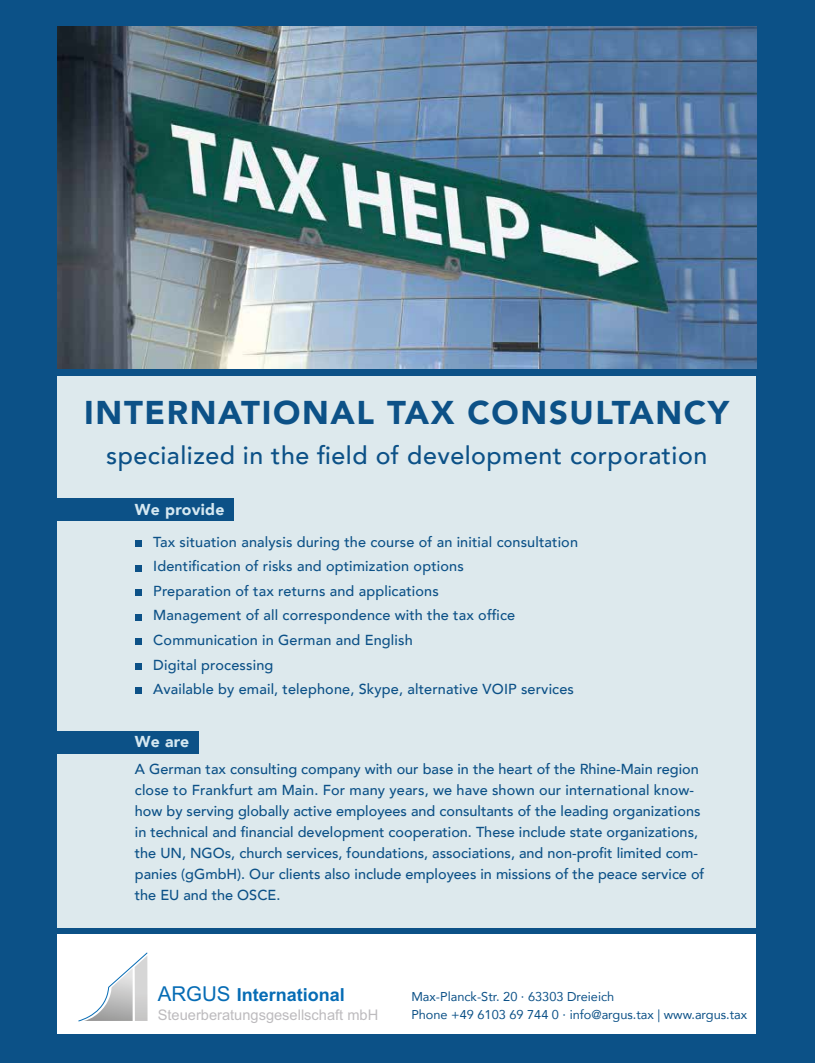
<style>
.page{position:relative;width:815px;height:1063px;background:#0c5187}
.page>*{position:absolute;margin:0;border:0;box-sizing:border-box;transform-origin:0 0}
.t1{font:900 32.88px "Avenir";letter-spacing:.05em;color:#0c5187}
.t2{font:500 25px "Avenir";letter-spacing:.02em;color:#0c5187}
.t3{font:20.5px "Arial";color:#066cb5}
.t4{font:700 18px "Arial";color:#066cb5}
.t5{font:900 15.75px "Avenir";letter-spacing:.02em;color:#d5e8f1}
.t6{font:14.62px "Arial";color:#bdbbbe}
.t7{font:500 14.5px/24.5px "Avenir";color:#0c5187}
.t8{font:12.75px/17.5px "Avenir";color:#0c5187}
</style>
<div class="page">
<div style="left:57px;top:376px;width:699px;height:551px;background:#dde9ed"></div>
<div style="left:57px;top:934px;width:699px;height:100px;background:#fff"></div>
<svg style="left:78px;top:953px;width:70px;height:69px"></svg>
<div style="left:42px;top:498px;width:191px;height:23px;background:#0c5187"></div>
<div style="left:42px;top:731px;width:157px;height:23px;background:#0c5187"></div>
<div style="left:135px;top:540px;width:6px;height:7px;background:#0c5187"></div>
<svg style="left:135px;top:565px;width:6px;height:6px"></svg>
<svg style="left:135px;top:590px;width:6px;height:6px"></svg>
<svg style="left:135px;top:614px;width:6px;height:6px"></svg>
<svg style="left:135px;top:639px;width:6px;height:6px"></svg>
<svg style="left:135px;top:663px;width:6px;height:6px"></svg>
<svg style="left:135px;top:688px;width:6px;height:6px"></svg>
<img style="left:57px;top:27px;width:699px;height:341px">
<h1 class="t1" style="left:84px;top:384px;width:646px">INTERNATIONAL TAX CONSULTANCY</h1>
<h2 class="t2" style="left:106px;top:433px;width:603px">specialized in the field of development corporation</h2>
<p class="t5" style="left:135px;top:496px;width:91px">We provide</p>
<p class="t7" style="left:153px;top:529px;width:426px">Tax situation analysis during the course of an initial consultation Identification of risks and optimization options<br>Preparation of tax returns and applications<br>Management of all correspondence with the tax office Communication in German and English<br>Digital processing<br>Available by email, telephone, Skype, alternative VOIP services</p>
<p class="t5" style="left:135px;top:728px;width:56px">We are</p>
<p class="t7" style="left:135px;top:757px;width:571px;line-height:21px">A German tax consulting company with our base in the heart of the Rhine-Main region close to Frankfurt am Main. For many years, we have shown our international know&shy;how by serving globally active employees and consultants of the leading organizations in technical and financial development cooperation. These include state organizations, the UN, NGOs, church services, foundations, associations, and non-profit limited com&shy;panies (gGmbH). Our clients also include employees in missions of the peace service of the EU and the OSCE.</p>
<h3 class="t3" style="left:158px;top:980px;width:74px">ARGUS</h3>
<p class="t6" style="left:158px;top:1005px;width:222px">Steuerberatungsgesellschaft mbH</p>
<p class="t4" style="left:237px;top:983px;width:109px">International</p>
<p class="t8" style="left:411px;top:987px;width:337px">Max-Planck-Str. 20 · 63303 Dreieich<br>Phone +49 6103 69 744 0 · info@argus.tax | www.argus.tax</p>
</div>
